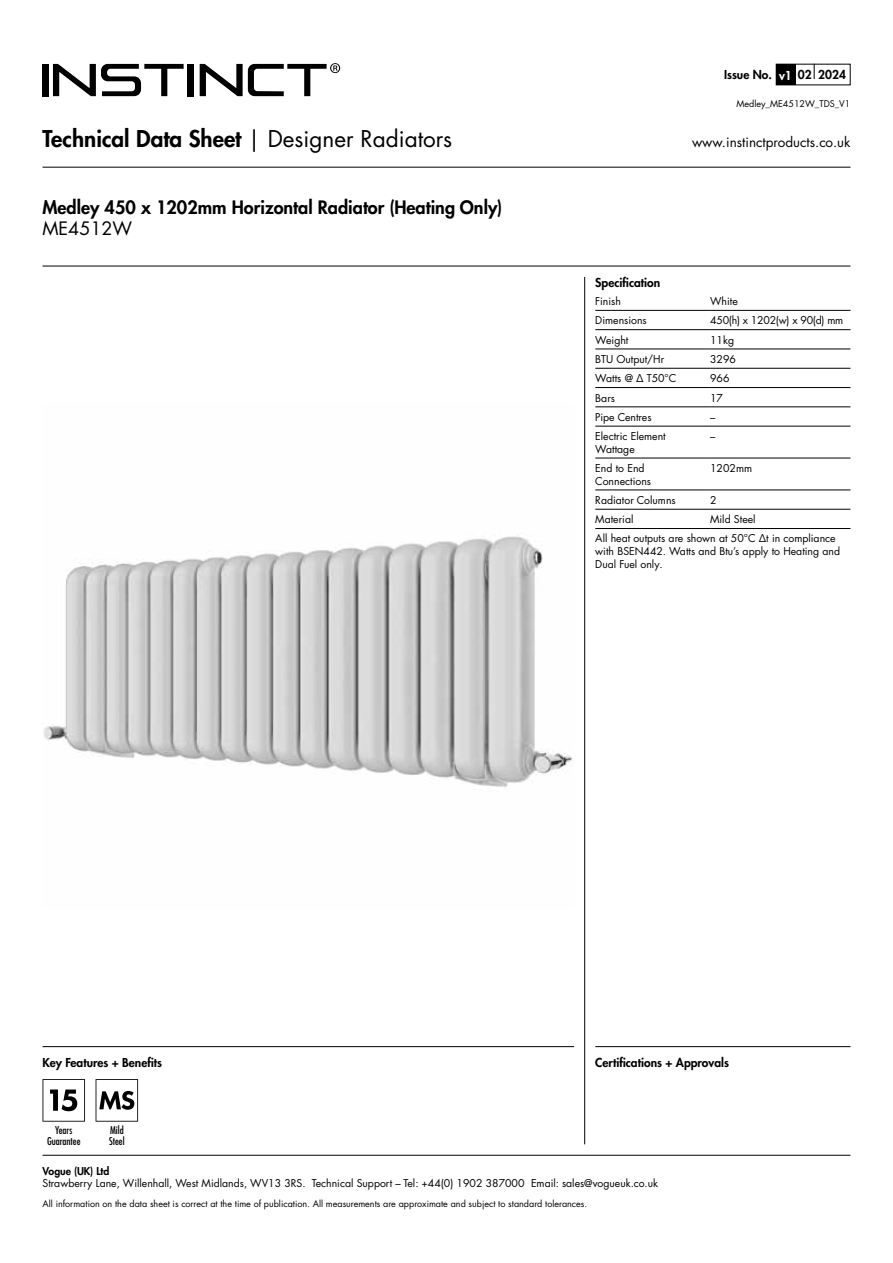
<style>
.page{position:relative;width:893px;height:1263px;background:#fff}
.page>*{position:absolute;margin:0;border:0;box-sizing:border-box;transform-origin:0 0}
.t1{font:800 22.5px "Futura LT Pro";color:#000}
.t2{font:800 18px "Futura LT Pro";color:#000}
.t3{font:18px "Futura LT Pro";color:#000}
.t4{font:13.5px "Futura LT Pro";color:#000}
.t5{font:800 12px "Futura LT Pro";color:#000}
.t6{font:10.5px/12.6px "Futura LT Pro";color:#000}
.t7{font:500 condensed 10.5px/10.5px "Futura LT Pro";color:#000;text-align:center}
.t8{font:10.5px "Futura LT Pro";letter-spacing:-.02em;color:#000}
.t9{font:800 10.5px "Futura LT Pro";color:#000}
.t10{font:9px "Futura LT Pro";color:#000}
.s1{color:#fff}
.s2{font-weight:400}
</style>
<div class="page">
<div style="left:43px;top:64px;width:6px;height:32px;background:#000"></div>
<div style="left:188px;top:64px;width:6px;height:32px;background:#000"></div>
<svg style="left:200px;top:63px;width:140px;height:33px"></svg>
<svg style="left:53px;top:64px;width:131px;height:32px"></svg>
<div style="left:776px;top:64px;width:19px;height:21px;background:#000"></div>
<svg style="left:814px;top:64px;width:1px;height:15px"></svg>
<hr style="left:43px;top:1155px;width:807px;height:1px;background:#000">
<hr style="left:43px;top:1046px;width:531px;height:1px;background:#000">
<hr style="left:595px;top:1046px;width:255px;height:1px;background:#000">
<hr style="left:43px;top:167px;width:807px;height:1px;background:#000">
<hr style="left:43px;top:266px;width:807px;height:1px;background:#000">
<hr style="left:584px;top:277px;width:1px;height:867px;background:#000">
<hr style="left:595px;top:310px;width:115px;height:1px;background:#000">
<hr style="left:710px;top:310px;width:140px;height:1px;background:#000">
<hr style="left:595px;top:329px;width:115px;height:1px;background:#000">
<hr style="left:710px;top:329px;width:140px;height:1px;background:#000">
<hr style="left:595px;top:349px;width:115px;height:1px;background:#000">
<hr style="left:710px;top:349px;width:140px;height:1px;background:#000">
<hr style="left:595px;top:368px;width:115px;height:1px;background:#000">
<hr style="left:710px;top:368px;width:140px;height:1px;background:#000">
<hr style="left:595px;top:387px;width:115px;height:1px;background:#000">
<hr style="left:710px;top:387px;width:140px;height:1px;background:#000">
<hr style="left:595px;top:407px;width:115px;height:1px;background:#000">
<hr style="left:710px;top:407px;width:140px;height:1px;background:#000">
<hr style="left:595px;top:426px;width:115px;height:1px;background:#000">
<hr style="left:710px;top:426px;width:140px;height:1px;background:#000">
<hr style="left:595px;top:458px;width:115px;height:1px;background:#000">
<hr style="left:710px;top:458px;width:140px;height:1px;background:#000">
<hr style="left:595px;top:490px;width:115px;height:1px;background:#000">
<hr style="left:710px;top:490px;width:140px;height:1px;background:#000">
<hr style="left:595px;top:509px;width:115px;height:1px;background:#000">
<hr style="left:710px;top:509px;width:140px;height:1px;background:#000">
<hr style="left:595px;top:528px;width:115px;height:1px;background:#000">
<hr style="left:710px;top:528px;width:140px;height:1px;background:#000">
<svg style="left:96px;top:1079px;width:42px;height:42px"></svg>
<svg style="left:43px;top:1079px;width:42px;height:42px"></svg>
<img style="left:43px;top:536px;width:531px;height:252px">
<p class="t5" style="left:724px;top:66px;width:123px">Issue No. <span class="s1">v1</span> 02 2024</p>
<p class="t10" style="left:736px;top:98px;width:116px">Medley_ME4512W_TDS_V1</p>
<h1 class="t1" style="left:43px;top:122px;width:411px">Technical Data Sheet <span class="s2">| Designer Radiators</span></h1>
<p class="t4" style="left:692px;top:132px;width:160px">www.instinctproducts.co.uk</p>
<h2 class="t2" style="left:43px;top:193px;width:461px">Medley 450 x 1202mm Horizontal Radiator (Heating Only)</h2>
<h2 class="t3" style="left:43px;top:216px;width:91px">ME4512W</h2>
<p class="t5" style="left:595px;top:273px;width:66px">Specification</p>
<p class="t6" style="left:595px;top:295px;width:27px">Finish</p>
<p class="t6" style="left:710px;top:295px;width:29px">White</p>
<p class="t6" style="left:595px;top:314px;width:53px">Dimensions</p>
<p class="t8" style="left:710px;top:313px;width:135px">450(h) x 1202(w) x 90(d) mm</p>
<p class="t6" style="left:595px;top:333px;width:35px">Weight</p>
<p class="t6" style="left:710px;top:333px;width:25px">11kg</p>
<p class="t6" style="left:595px;top:353px;width:70px">BTU Output/Hr</p>
<p class="t6" style="left:710px;top:353px;width:27px">3296</p>
<p class="t6" style="left:595px;top:372px;width:83px">Watts @ Δ T50°C</p>
<p class="t6" style="left:710px;top:372px;width:21px">966</p>
<p class="t6" style="left:595px;top:391px;width:21px">Bars</p>
<p class="t6" style="left:710px;top:391px;width:14px">17</p>
<p class="t6" style="left:595px;top:410px;width:58px">Pipe Centres</p>
<p class="t6" style="left:710px;top:410px;width:7px">–</p>
<p class="t6" style="left:595px;top:430px;width:72px">Electric Element<br>Wattage</p>
<p class="t6" style="left:710px;top:430px;width:7px">–</p>
<p class="t6" style="left:595px;top:462px;width:57px">End to End<br>Connections</p>
<p class="t6" style="left:710px;top:462px;width:43px">1202mm</p>
<p class="t6" style="left:595px;top:494px;width:82px">Radiator Columns</p>
<p class="t6" style="left:710px;top:494px;width:8px">2</p>
<p class="t6" style="left:595px;top:513px;width:40px">Material</p>
<p class="t6" style="left:595px;top:509px;width:242px;line-height:19.4px;text-indent:115px">Mild Steel<br>All heat outputs are shown at 50°C Δt in compliance</p>
<p class="t6" style="left:595px;top:545px;width:246px">with BSEN442. Watts and Btu’s apply to Heating and<br>Dual Fuel only.</p>
<p class="t5" style="left:43px;top:1053px;width:121px">Key Features + Benefits</p>
<p class="t5" style="left:595px;top:1053px;width:135px">Certifications + Approvals</p>
<p class="t7" style="left:47px;top:1125px;width:35px">Years<br>Guarantee</p>
<p class="t7" style="left:109px;top:1125px;width:17px;text-align:left">Mild<br>Steel</p>
<p class="t9" style="left:43px;top:1163px;width:68px">Vogue (UK) Ltd</p>
<p class="t6" style="left:43px;top:1177px;width:617px">Strawberry Lane, Willenhall, West Midlands, WV13 3RS. Technical Support – Tel: +44(0) 1902 387000 Email: sales@vogueuk.co.uk</p>
<p class="t10" style="left:43px;top:1197px;width:546px">All information on the data sheet is correct at the time of publication. All measurements are approximate and subject to standard tolerances.</p>
</div>
